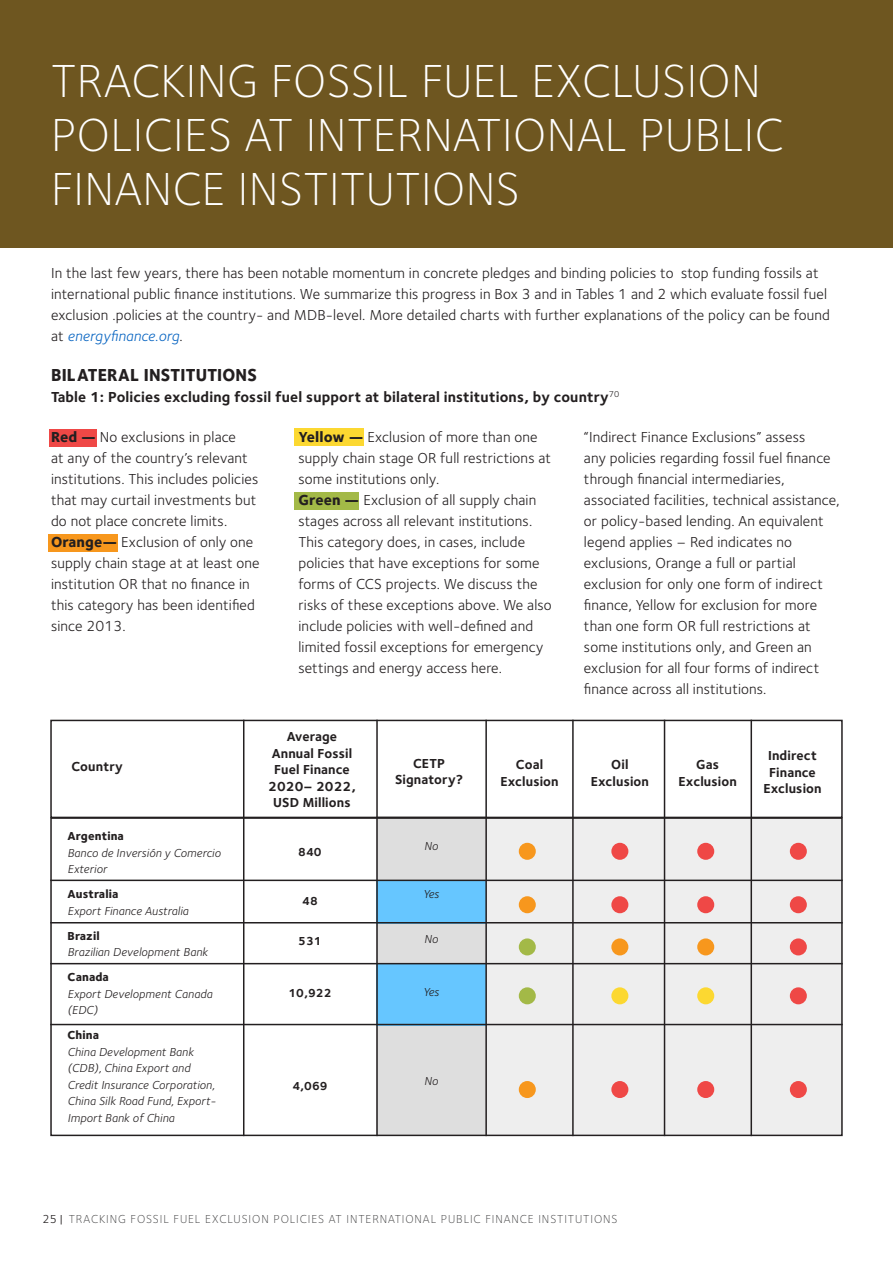
<style>
.page{position:relative;width:893px;height:1263px;background:#fff}
.page>*{position:absolute;margin:0;border:0;box-sizing:border-box;transform-origin:0 0}
.intro_method{font:300 48px/54px "Foundry Sterling";letter-spacing:.01em;color:#fff}
.Heading_2{font:800 18px "Foundry Sterling";letter-spacing:.01em;color:#231f20;scale:.95 1}
.t1{font:15px/21px "Foundry Sterling";letter-spacing:.01em;color:#231f20}
.t2{font:700 15px "Foundry Sterling";letter-spacing:.01em;color:#231f20}
.Bold{font:700 13.5px/16.5px "Foundry Sterling";letter-spacing:.01em;color:#231f20;text-align:center}
.t3{font:italic 12px/16.5px "Foundry Sterling";letter-spacing:.01em;color:#231f20}
.footer_text{font:300 12px "Foundry Sterling";letter-spacing:.075em;color:#3e3e3f}
.t4{font:700 12px "Foundry Sterling";letter-spacing:.01em;color:#231f20}
.t5{font:12px "Foundry Sterling";color:#231f20}
.s1{font-style:italic;color:#0563c1}
.s2{font-weight:800}
.s3{font-weight:800;font-style:normal}
</style>
<div class="page">
<div style="left:487px;top:818px;width:355px;height:318px;background:#eee"></div>
<div style="left:376px;top:816px;width:109px;height:320px;background:#dedede"></div>
<div style="left:376px;top:880px;width:109px;height:44px;background:#66c6ff"></div>
<div style="left:376px;top:964px;width:109px;height:61px;background:#66c6ff"></div>
<div style="left:0;top:0;width:893px;height:248px;background:#6e5620"></div>
<div style="left:49px;top:429px;width:48px;height:18px;background:#ef4846"></div>
<div style="left:49px;top:534px;width:69px;height:18px;background:#f7971d"></div>
<div style="left:294px;top:428px;width:70px;height:17px;background:#fcd831"></div>
<div style="left:294px;top:492px;width:65px;height:18px;background:#a3b947"></div>
<div style="left:50px;top:720px;width:793px;height:98px;border:2px solid #231f20"></div>
<hr style="left:750px;top:720px;width:2px;height:416px;background:#231f20">
<hr style="left:572px;top:720px;width:2px;height:416px;background:#231f20">
<hr style="left:243px;top:720px;width:1px;height:416px;background:#231f20">
<hr style="left:664px;top:720px;width:1px;height:416px;background:#231f20">
<hr style="left:485px;top:720px;width:2px;height:416px;background:#231f20">
<hr style="left:376px;top:720px;width:2px;height:416px;background:#231f20">
<div style="left:519px;top:843px;width:17px;height:17px;background:#f7971d;border-radius:50%"></div>
<div style="left:519px;top:896px;width:17px;height:17px;background:#f7971d;border-radius:50%"></div>
<div style="left:519px;top:938px;width:17px;height:17px;background:#a3b947;border-radius:50%"></div>
<div style="left:519px;top:987px;width:17px;height:17px;background:#a3b947;border-radius:50%"></div>
<div style="left:697px;top:843px;width:17px;height:17px;background:#ef4846;border-radius:50%"></div>
<div style="left:697px;top:896px;width:17px;height:17px;background:#ef4846;border-radius:50%"></div>
<div style="left:697px;top:938px;width:17px;height:17px;background:#f7971d;border-radius:50%"></div>
<div style="left:697px;top:987px;width:17px;height:17px;background:#fcd831;border-radius:50%"></div>
<div style="left:611px;top:843px;width:17px;height:17px;background:#ef4846;border-radius:50%"></div>
<div style="left:611px;top:896px;width:17px;height:17px;background:#ef4846;border-radius:50%"></div>
<div style="left:611px;top:938px;width:17px;height:17px;background:#f7971d;border-radius:50%"></div>
<div style="left:611px;top:987px;width:17px;height:17px;background:#fcd831;border-radius:50%"></div>
<div style="left:790px;top:843px;width:17px;height:17px;background:#ef4846;border-radius:50%"></div>
<div style="left:790px;top:896px;width:17px;height:17px;background:#ef4846;border-radius:50%"></div>
<div style="left:790px;top:938px;width:17px;height:17px;background:#ef4846;border-radius:50%"></div>
<div style="left:790px;top:987px;width:17px;height:17px;background:#ef4846;border-radius:50%"></div>
<hr style="left:50px;top:879px;width:793px;height:2px;background:#231f20">
<hr style="left:50px;top:922px;width:793px;height:1px;background:#231f20">
<hr style="left:50px;top:963px;width:793px;height:1px;background:#231f20">
<hr style="left:50px;top:1024px;width:793px;height:1px;background:#231f20">
<div style="left:50px;top:817px;width:793px;height:319px;border:2px solid #231f20"></div>
<div style="left:519px;top:1081px;width:17px;height:17px;background:#f7971d;border-radius:50%"></div>
<div style="left:697px;top:1081px;width:17px;height:17px;background:#ef4846;border-radius:50%"></div>
<div style="left:611px;top:1081px;width:17px;height:17px;background:#ef4846;border-radius:50%"></div>
<div style="left:790px;top:1081px;width:17px;height:17px;background:#ef4846;border-radius:50%"></div>
<p class="intro_method" style="left:51px;top:54px;width:734px">TRACKING FOSSIL FUEL EXCLUSION<br>POLICIES AT INTERNATIONAL PUBLIC<br>FINANCE INSTITUTIONS</p>
<p class="t1" style="left:51px;top:263px;width:780px">In the last few years, there has been notable momentum in concrete pledges and binding policies to stop funding fossils at international public finance institutions. We summarize this progress in Box 3 and in Tables 1 and 2 which evaluate fossil fuel exclusion .policies at the country- and MDB-level. More detailed charts with further explanations of the policy can be found at <span class="s1">energyfinance.org</span>.</p>
<p class="Heading_2" style="left:51px;top:364px;width:218px">BILATERAL INSTITUTIONS</p>
<p class="t2" style="left:51px;top:388px;width:570px">Table 1: Policies excluding fossil fuel support at bilateral institutions, by country<sup>70</sup></p>
<p class="t1" style="left:51px;top:427px;width:209px"><span class="s2">Red —</span> No exclusions in place<br>at any of the country’s relevant institutions. This includes policies that may curtail investments but do not place concrete limits.</p>
<p class="t1" style="left:51px;top:532px;width:210px"><span class="s2">Orange—</span> Exclusion of only one supply chain stage at at least one institution OR that no finance in this category has been identified since 2013.</p>
<p class="t1" style="left:298px;top:427px;width:254px"><span class="s2">Yellow —</span> Exclusion of more than one supply chain stage OR full restrictions at some institutions only.</p>
<p class="t1" style="left:298px;top:490px;width:255px"><span class="s2">Green —</span> Exclusion of all supply chain stages across all relevant institutions.<br>This category does, in cases, include policies that have exceptions for some forms of CCS projects. We discuss the risks of these exceptions above. We also include policies with well-defined and limited fossil exceptions for emergency settings and energy access here.</p>
<p class="t1" style="left:584px;top:427px;width:257px">“Indirect Finance Exclusions” assess<br>any policies regarding fossil fuel finance through financial intermediaries, associated facilities, technical assistance, or policy-based lending. An equivalent legend applies – Red indicates no exclusions, Orange a full or partial exclusion for only one form of indirect finance, Yellow for exclusion for more than one form OR full restrictions at some institutions only, and Green an exclusion for all four forms of indirect finance across all institutions.</p>
<p class="Bold" style="left:268px;top:729px;width:89px">Average<br>Annual Fossil<br>Fuel Finance<br>2020– 2022,<br>USD Millions</p>
<p class="Bold" style="left:71px;top:759px;width:53px">Country</p>
<p class="Bold" style="left:395px;top:755px;width:70px">CETP<br>Signatory?</p>
<p class="Bold" style="left:500px;top:757px;width:60px">Coal<br>Exclusion</p>
<p class="Bold" style="left:591px;top:757px;width:60px">Oil<br>Exclusion</p>
<p class="Bold" style="left:678px;top:757px;width:60px">Gas<br>Exclusion</p>
<p class="Bold" style="left:763px;top:748px;width:60px">Indirect<br>Finance<br>Exclusion</p>
<p class="t3" style="left:68px;top:828px;width:155px"><span class="s3">Argentina<br></span>Banco de Inversión y Comercio<br>Exterior</p>
<p class="t3" style="left:68px;top:886px;width:122px"><span class="s3">Australia<br></span>Export Finance Australia</p>
<p class="t3" style="left:68px;top:927px;width:142px"><span class="s3">Brazil<br></span>Brazilian Development Bank</p>
<p class="t3" style="left:68px;top:969px;width:146px"><span class="s3">Canada<br></span>Export Development Canada (EDC)</p>
<p class="t3" style="left:68px;top:1027px;width:150px"><span class="s3">China<br></span>China Development Bank (CDB), China Export and<br>Credit Insurance Corporation,<br>China Silk Road Fund, Export-<br>Import Bank of China</p>
<p class="t3" style="left:424px;top:837px;width:15px">No</p>
<p class="t4" style="left:298px;top:845px;width:25px">840</p>
<p class="t3" style="left:423px;top:886px;width:18px">Yes</p>
<p class="t3" style="left:424px;top:930px;width:15px">No</p>
<p class="t4" style="left:302px;top:893px;width:17px">48</p>
<p class="t4" style="left:298px;top:934px;width:25px">531</p>
<p class="t3" style="left:423px;top:983px;width:18px">Yes</p>
<p class="t4" style="left:288px;top:986px;width:45px">10,922</p>
<p class="t3" style="left:424px;top:1072px;width:15px">No</p>
<p class="t4" style="left:292px;top:1079px;width:37px">4,069</p>
<p class="t5" style="left:43px;top:1212px;width:22px">25 |</p>
<p class="footer_text" style="left:69px;top:1212px;width:550px">TRACKING FOSSIL FUEL EXCLUSION POLICIES AT INTERNATIONAL PUBLIC FINANCE INSTITUTIONS</p>
</div>
